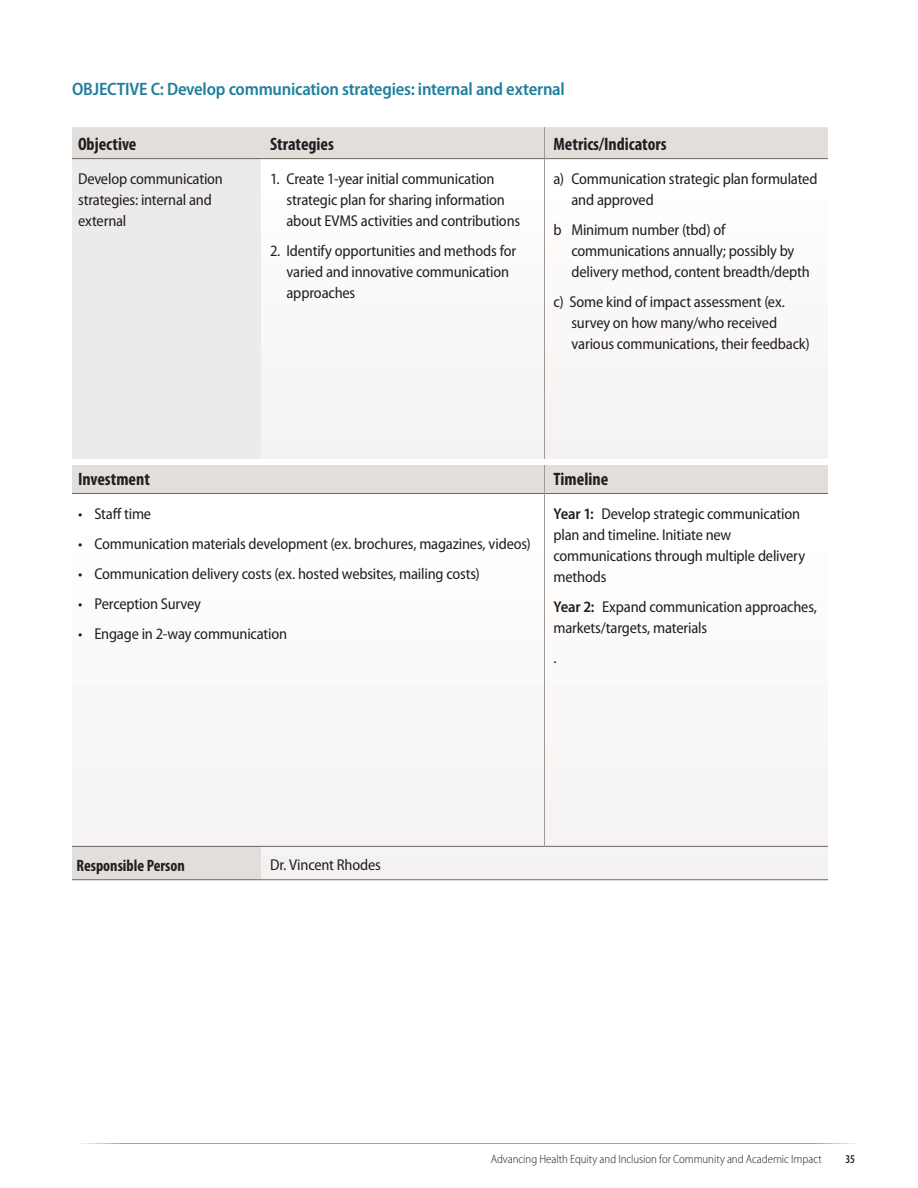
<style>
.page{position:relative;width:918px;height:1188px;background:#fff}
.page>*{position:absolute;margin:0;border:0;box-sizing:border-box;transform-origin:0 0}
.Subhead_2_-_Blue{font:600 semi-condensed 18px "Myriad Pro";letter-spacing:-.015em;color:#20809d}
.table_-_header_row{font:700 condensed 18px "Myriad Pro";color:#231f20}
.table_-_header_row-2{font:700 condensed 16.5px "Myriad Pro";color:#231f20}
.table_data{font:semi-condensed 15.75px/21px "Myriad Pro";letter-spacing:-.015em;color:#231f20}
.table_data_-_hanging{font:semi-condensed 15.75px/21px "Myriad Pro";letter-spacing:-.015em;color:#231f20}
.t1{font:300 semi-condensed 12px "Myriad Pro";letter-spacing:-.005em;color:#231f20}
.t2{font:600 condensed 12px "Myriad Pro";color:#231f20}
.s1{font-weight:600}
</style>
<div class="page">
<hr style="left:58px;top:1143px;width:799px;height:1px;background:#43c4dd">
<div style="left:72px;top:127px;width:756px;height:31px;background:#e2dedc"></div>
<div style="left:72px;top:159px;width:189px;height:300px;background:#edebea"></div>
<svg style="left:261px;top:159px;width:567px;height:300px"></svg>
<hr style="left:72px;top:158px;width:189px;height:1px;background:#72645d">
<hr style="left:261px;top:158px;width:283px;height:1px;background:#72645d">
<hr style="left:545px;top:158px;width:283px;height:1px;background:#72645d">
<hr style="left:544px;top:127px;width:1px;height:32px;background:#a29792">
<hr style="left:544px;top:159px;width:1px;height:300px;background:#a29792">
<div style="left:72px;top:494px;width:472px;height:352px;background:#fafafa"></div>
<div style="left:261px;top:773px;width:567px;height:106px;background:#f5f3f3"></div>
<div style="left:72px;top:846px;width:189px;height:34px;background:#e2dedc"></div>
<hr style="left:72px;top:846px;width:189px;height:1px;background:#72645d">
<hr style="left:261px;top:846px;width:283px;height:1px;background:#72645d">
<hr style="left:544px;top:846px;width:284px;height:1px;background:#72645d">
<hr style="left:72px;top:879px;width:189px;height:1px;background:#72645d">
<hr style="left:261px;top:879px;width:283px;height:1px;background:#72645d">
<hr style="left:544px;top:879px;width:284px;height:1px;background:#72645d">
<div style="left:72px;top:465px;width:756px;height:29px;background:#e2dedc"></div>
<hr style="left:544px;top:494px;width:1px;height:352px;background:#a29792">
<h2 class="Subhead_2_-_Blue" style="left:72px;top:77px;width:494px">OBJECTIVE C: Develop communication strategies: internal and external</h2>
<p class="table_-_header_row" style="left:78px;top:132px;width:60px">Objective</p>
<p class="table_-_header_row" style="left:270px;top:132px;width:65px">Strategies</p>
<p class="table_-_header_row" style="left:554px;top:132px;width:115px">Metrics/Indicators</p>
<p class="table_data" style="left:78px;top:168px;width:146px">Develop communication strategies: internal and external</p>
<p class="table_data" style="left:286px;top:168px;width:235px;text-indent:-16px">1. Create 1-year initial communication strategic plan for sharing information about EVMS activities and contributions</p>
<p class="table_data" style="left:286px;top:240px;width:231px;text-indent:-16px">2. Identify opportunities and methods for varied and innovative communication approaches</p>
<p class="table_data_-_hanging" style="left:572px;top:168px;width:248px;text-indent:-18px">a) Communication strategic plan formulated and approved</p>
<p class="table_data_-_hanging" style="left:572px;top:219px;width:240px;text-indent:-18px">b Minimum number (tbd) of communications annually; possibly by delivery method, content breadth/depth</p>
<p class="table_data_-_hanging" style="left:572px;top:291px;width:240px;text-indent:-18px">c) Some kind of impact assessment (ex. survey on how many/who received various communications, their feedback)</p>
<p class="table_-_header_row" style="left:78px;top:467px;width:73px">Investment</p>
<p class="table_-_header_row" style="left:554px;top:467px;width:56px">Timeline</p>
<p class="table_data" style="left:78px;top:503px;width:75px">• Staff time</p>
<p class="table_data" style="left:78px;top:533px;width:454px">• Communication materials development (ex. brochures, magazines, videos)</p>
<p class="table_data" style="left:78px;top:563px;width:403px">• Communication delivery costs (ex. hosted websites, mailing costs)</p>
<p class="table_data" style="left:78px;top:593px;width:124px">• Perception Survey</p>
<p class="table_data" style="left:78px;top:623px;width:211px">• Engage in 2-way communication</p>
<p class="table_data" style="left:554px;top:503px;width:253px"><span class="s1">Year 1:</span> Develop strategic communication plan and timeline. Initiate new communications through multiple delivery methods</p>
<p class="table_data" style="left:554px;top:596px;width:265px"><span class="s1">Year 2:</span> Expand communication approaches, markets/targets, materials</p>
<p class="table_data" style="left:554px;top:647px;width:5px">.</p>
<p class="table_-_header_row-2" style="left:76px;top:855px;width:110px">Responsible Person</p>
<p class="table_data" style="left:270px;top:854px;width:113px">Dr. Vincent Rhodes</p>
<p class="t1" style="left:491px;top:1152px;width:333px">Advancing Health Equity and Inclusion for Community and Academic Impact</p>
<p class="t2" style="left:845px;top:1152px;width:11px">35</p>
</div>
